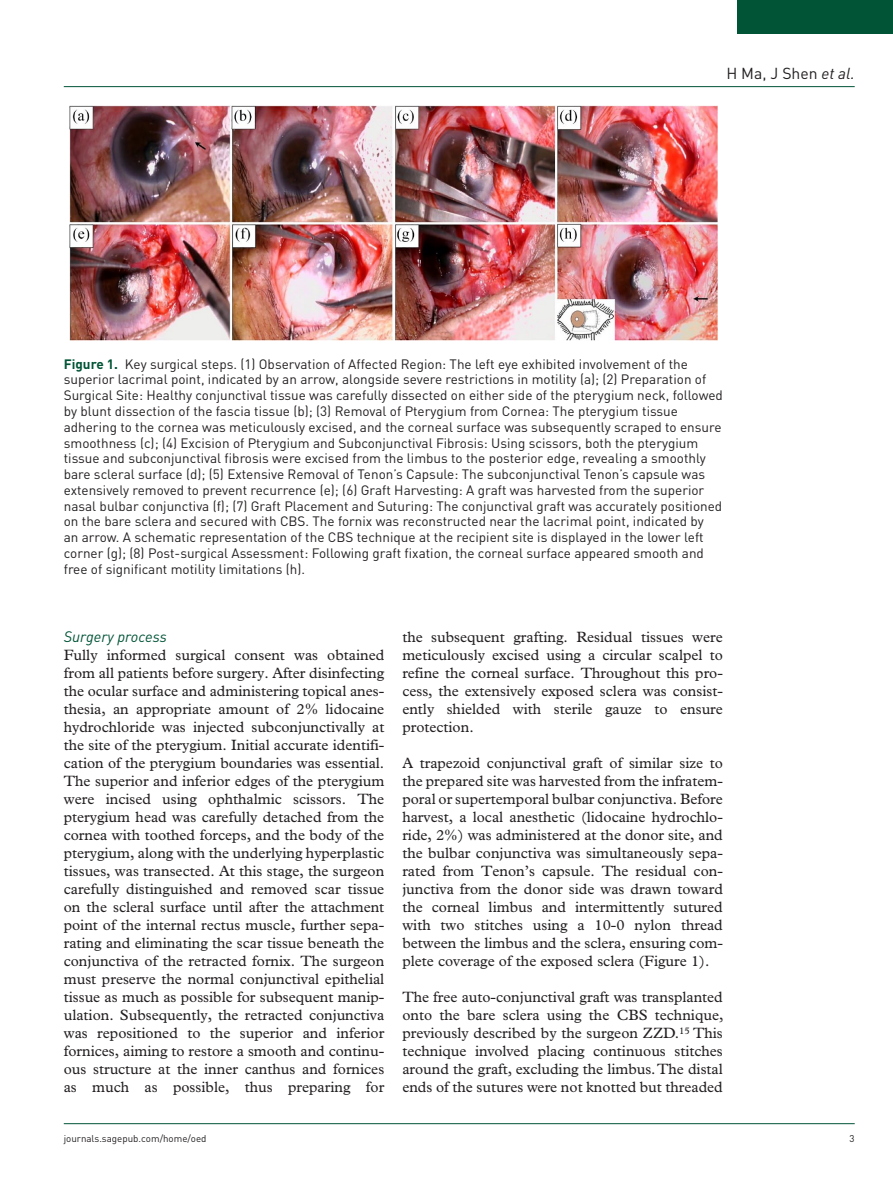
<style>
.page{position:relative;width:893px;height:1191px;background:#fff}
.page>*{position:absolute;margin:0;border:0;box-sizing:border-box;transform-origin:0 0}
.t1{font:15.75px "DIN";color:#231f20}
.t2{font:15px/18px "Plantin Std";color:#231f20;text-align:justify}
.t3{font:italic 15px "DIN";color:#015436}
.t4{font:13.5px/15.8px "DIN";color:#231f20}
.t5{font:9.75px "DIN";color:#231f20}
.s1{font-style:italic}
.s2{font-weight:700;color:#015436}
</style>
<div class="page">
<hr style="left:64px;top:86px;width:791px;height:1px;background:#015436">
<hr style="left:64px;top:1123px;width:791px;height:1px;background:#015436">
<div style="left:738px;top:0;width:155px;height:34px;background:#015436"></div>
<img style="left:69px;top:106px;width:648px;height:235px">
<p class="t1" style="left:726px;top:63px;width:130px">H Ma, J Shen <span class="s1">et al.</span></p>
<p class="t4" style="left:64px;top:356px;width:661px"><span class="s2">Figure 1.</span> Key surgical steps. (1) Observation of Affected Region: The left eye exhibited involvement of the superior lacrimal point, indicated by an arrow, alongside severe restrictions in motility (a); (2) Preparation of Surgical Site: Healthy conjunctival tissue was carefully dissected on either side of the pterygium neck, followed by blunt dissection of the fascia tissue (b); (3) Removal of Pterygium from Cornea: The pterygium tissue adhering to the cornea was meticulously excised, and the corneal surface was subsequently scraped to ensure smoothness (c); (4) Excision of Pterygium and Subconjunctival Fibrosis: Using scissors, both the pterygium tissue and subconjunctival fibrosis were excised from the limbus to the posterior edge, revealing a smoothly bare scleral surface (d); (5) Extensive Removal of Tenon’s Capsule: The subconjunctival Tenon’s capsule was extensively removed to prevent recurrence (e); (6) Graft Harvesting: A graft was harvested from the superior nasal bulbar conjunctiva (f); (7) Graft Placement and Suturing: The conjunctival graft was accurately positioned on the bare sclera and secured with CBS. The fornix was reconstructed near the lacrimal point, indicated by<br>an arrow. A schematic representation of the CBS technique at the recipient site is displayed in the lower left corner (g); (8) Post-surgical Assessment: Following graft fixation, the corneal surface appeared smooth and free of significant motility limitations (h).</p>
<p class="t3" style="left:64px;top:627px;width:105px">Surgery process</p>
<p class="t2" style="left:64px;top:646px;width:322px">Fully informed surgical consent was obtained from all patients before surgery. After disinfecting the ocular surface and administering topical anes&shy;thesia, an appropriate amount of 2% lidocaine hydrochloride was injected subconjunctivally at the site of the pterygium. Initial accurate identifi&shy;cation of the pterygium boundaries was essential.<br>The superior and inferior edges of the pterygium were incised using ophthalmic scissors. The pterygium head was carefully detached from the cornea with toothed forceps, and the body of the pterygium, along with the underlying hyperplastic tissues, was transected. At this stage, the surgeon carefully distinguished and removed scar tissue on the scleral surface until after the attachment point of the internal rectus muscle, further sepa&shy;rating and eliminating the scar tissue beneath the conjunctiva of the retracted fornix. The surgeon must preserve the normal conjunctival epithelial tissue as much as possible for subsequent manip&shy;ulation. Subsequently, the retracted conjunctiva was repositioned to the superior and inferior fornices, aiming to restore a smooth and continu&shy;ous structure at the inner canthus and fornices as much as possible, thus preparing for</p>
<p class="t2" style="left:402px;top:628px;width:322px">the subsequent grafting. Residual tissues were meticulously excised using a circular scalpel to refine the corneal surface. Throughout this pro&shy;cess, the extensively exposed sclera was consist&shy;ently shielded with sterile gauze to ensure protection.</p>
<p class="t2" style="left:402px;top:754px;width:322px">A trapezoid conjunctival graft of similar size to the prepared site was harvested from the infratem&shy;poral or supertemporal bulbar conjunctiva. Before harvest, a local anesthetic (lidocaine hydrochlo&shy;ride, 2%) was administered at the donor site, and the bulbar conjunctiva was simultaneously sepa&shy;rated from Tenon’s capsule. The residual con&shy;junctiva from the donor side was drawn toward the corneal limbus and intermittently sutured with two stitches using a 10-0 nylon thread between the limbus and the sclera, ensuring com&shy;plete coverage of the exposed sclera (Figure 1).</p>
<p class="t2" style="left:402px;top:988px;width:323px">The free auto-conjunctival graft was transplanted onto the bare sclera using the CBS technique, previously described by the surgeon ZZD.<sup>15</sup> This technique involved placing continuous stitches around the graft, excluding the limbus. The distal ends of the sutures were not knotted but threaded</p>
<p class="t5" style="left:64px;top:1132px;width:144px">journals.sagepub.com/home/oed</p>
<p class="t5" style="left:850px;top:1132px;width:7px">3</p>
</div>
